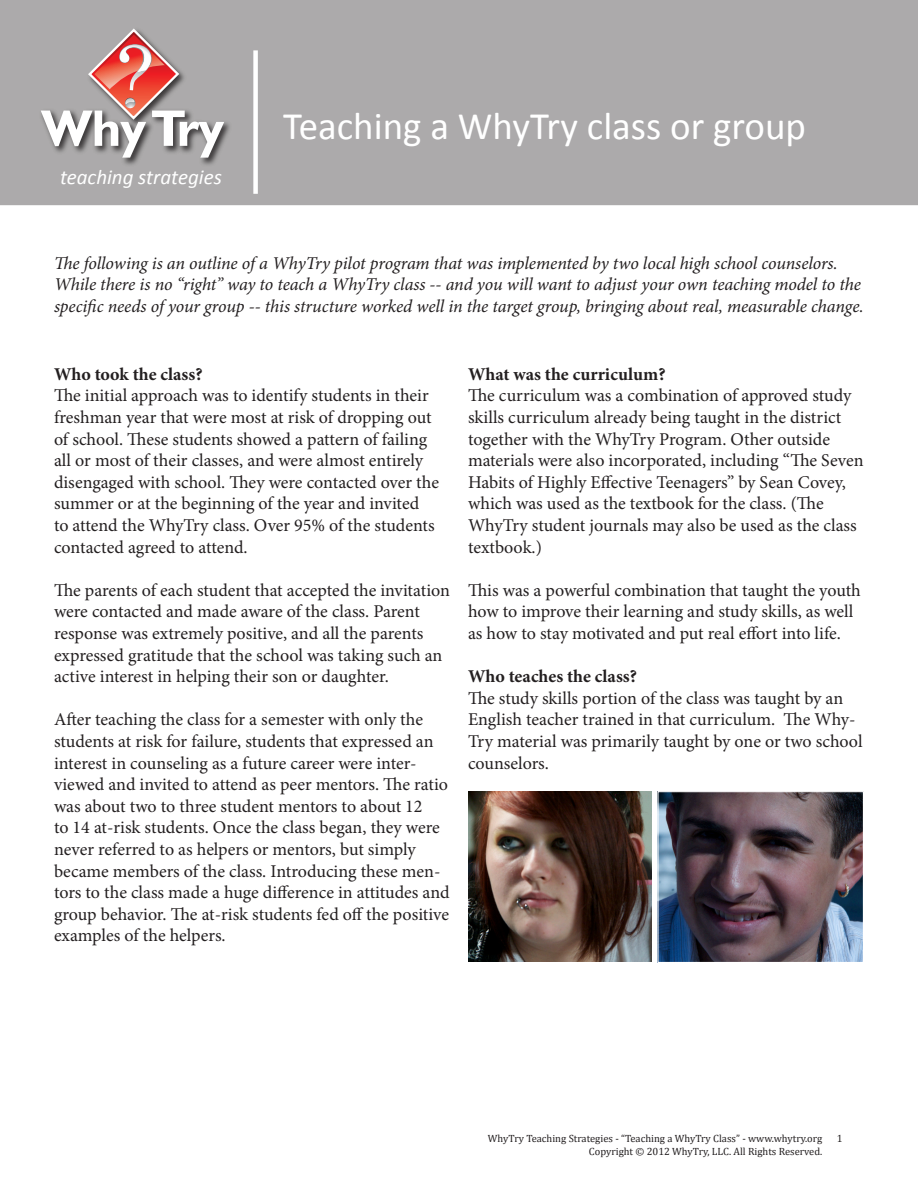
<style>
.page{position:relative;width:918px;height:1188px;background:#fff}
.page>*{position:absolute;margin:0;border:0;box-sizing:border-box;transform-origin:0 0}
.t1{font:39px "Calibri";color:#fff}
.t2{font:italic 21px "Calibri";color:#fff}
.t3{font:18px/21.6px "Minion Pro";letter-spacing:-.005em;color:#231f20}
.t4{font:italic 18px/21.6px "Minion Pro";letter-spacing:-.01em;color:#231f20}
.t5{font:700 18px "Minion Pro";color:#231f20}
.t6{font:10.5px/12.6px "Cambria";color:#231f20;text-align:right}
</style>
<div class="page">
<div style="left:0;top:0;width:918px;height:205px;background:#acaaab"></div>
<img style="left:37px;top:106px;width:4px;height:50px">
<img style="left:116px;top:158px;width:40px;height:10px">
<img style="left:194px;top:118px;width:41px;height:50px">
<svg style="left:41px;top:27px;width:183px;height:131px;background:#b8a2a1"></svg>
<div style="left:253px;top:50px;width:5px;height:144px;background:#fff"></div>
<img style="left:468px;top:791px;width:184px;height:171px">
<img style="left:659px;top:793px;width:203px;height:168px">
<div style="left:657px;top:791px;width:207px;height:172px;border:1px solid #fff"></div>
<p class="t2" style="left:60px;top:162px;width:163px">teaching strategies</p>
<p class="t1" style="left:283px;top:101px;width:524px">Teaching a WhyTry class or group</p>
<p class="t4" style="left:54px;top:252px;width:811px">The following is an outline of a WhyTry pilot program that was implemented by two local high school counselors.<br>While there is no “right” way to teach a WhyTry class -- and you will want to adjust your own teaching model to the specific needs of your group -- this structure worked well in the target group, bringing about real, measurable change.</p>
<p class="t5" style="left:54px;top:361px;width:150px">Who took the class?</p>
<p class="t3" style="left:54px;top:385px;width:387px">The initial approach was to identify students in their freshman year that were most at risk of dropping out of school. These students showed a pattern of failing all or most of their classes, and were almost entirely disengaged with school. They were contacted over the summer or at the beginning of the year and invited<br>to attend the WhyTry class. Over 95% of the students contacted agreed to attend.</p>
<p class="t3" style="left:54px;top:579px;width:397px">The parents of each student that accepted the invitation were contacted and made aware of the class. Parent response was extremely positive, and all the parents expressed gratitude that the school was taking such an active interest in helping their son or daughter.</p>
<p class="t3" style="left:54px;top:709px;width:397px">After teaching the class for a semester with only the students at risk for failure, students that expressed an interest in counseling as a future career were inter&shy;viewed and invited to attend as peer mentors. The ratio was about two to three student mentors to about 12<br>to 14 at-risk students. Once the class began, they were never referred to as helpers or mentors, but simply became members of the class. Introducing these men&shy;tors to the class made a huge difference in attitudes and group behavior. The at-risk students fed off the positive examples of the helpers.</p>
<p class="t5" style="left:468px;top:361px;width:199px">What was the curriculum?</p>
<p class="t3" style="left:468px;top:385px;width:397px">The curriculum was a combination of approved study skills curriculum already being taught in the district together with the WhyTry Program. Other outside materials were also incorporated, including “The Seven Habits of Highly Effective Teenagers” by Sean Covey, which was used as the textbook for the class. (The WhyTry student journals may also be used as the class textbook.)</p>
<p class="t3" style="left:468px;top:579px;width:394px">This was a powerful combination that taught the youth how to improve their learning and study skills, as well as how to stay motivated and put real effort into life.</p>
<p class="t5" style="left:468px;top:664px;width:170px">Who teaches the class?</p>
<p class="t3" style="left:468px;top:687px;width:396px">The study skills portion of the class was taught by an English teacher trained in that curriculum. The Why-Try material was primarily taught by one or two school counselors.</p>
<p class="t6" style="left:488px;top:1132px;width:336px">WhyTry Teaching Strategies - “Teaching a WhyTry Class” - www.whytry.org<br>Copyright © 2012 WhyTry, LLC. All Rights Reserved.</p>
<p class="t6" style="left:837px;top:1132px;width:7px">1</p>
</div>
